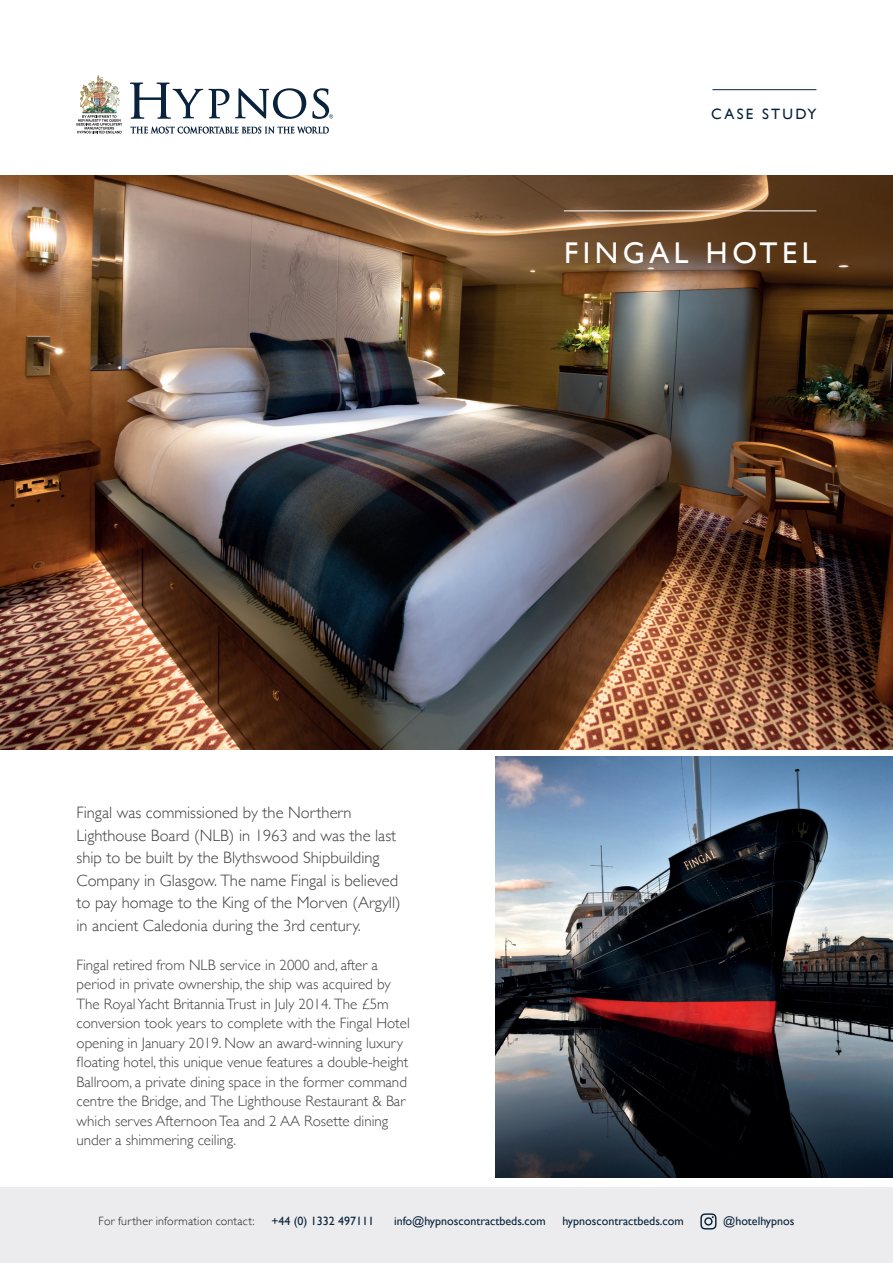
<style>
.page{position:relative;width:893px;height:1263px;background:#fff}
.page>*{position:absolute;margin:0;border:0;box-sizing:border-box;transform-origin:0 0}
.t1{font:30px "Gill Sans";letter-spacing:.15em;color:#fff}
.t2{font:300 16.5px/22.5px "Gill Sans";color:#3e3e3f}
.t3{font:300 15px/19.5px "Gill Sans";color:#3e3e3f}
.t4{font:15px "Gill Sans";letter-spacing:.15em;color:#0a233c}
.t5{font:12px "Gill Sans";color:#0a233c}
.t6{font:300 12px "Gill Sans";letter-spacing:.02em;color:#231f20}
</style>
<div class="page">
<div style="left:0;top:1187px;width:893px;height:76px;background:#ececee"></div>
<img style="left:80px;top:75px;width:40px;height:38px">
<svg style="left:130px;top:83px;width:99px;height:36px"></svg>
<svg style="left:235px;top:88px;width:71px;height:31px"></svg>
<svg style="left:312px;top:88px;width:21px;height:31px"></svg>
<svg style="left:131px;top:126px;width:198px;height:8px"></svg>
<svg style="left:77px;top:115px;width:45px;height:18px"></svg>
<svg style="left:700px;top:1213px;width:16px;height:16px"></svg>
<img style="left:0;top:175px;width:893px;height:574px">
<hr style="left:564px;top:210px;width:252px;height:1px;background:#fff">
<hr style="left:712px;top:89px;width:104px;height:1px;background:#0a233c">
<img style="left:495px;top:757px;width:398px;height:421px">
<p class="t4" style="left:711px;top:105px;width:107px">CASE STUDY</p>
<h1 class="t1" style="left:564px;top:235px;width:254px">FINGAL HOTEL</h1>
<p class="t2" style="left:77px;top:801px;width:326px">Fingal was commissioned by the Northern Lighthouse Board (NLB) in 1963 and was the last ship to be built by the Blythswood Shipbuilding Company in Glasgow. The name Fingal is believed to pay homage to the King of the Morven (Argyll) in ancient Caledonia during the 3rd century.</p>
<p class="t3" style="left:77px;top:954px;width:335px">Fingal retired from NLB service in 2000 and, after a period in private ownership, the ship was acquired by The Royal Yacht Britannia Trust in July 2014. The £5m conversion took years to complete with the Fingal Hotel opening in January 2019. Now an award-winning luxury floating hotel, this unique venue features a double-height Ballroom, a private dining space in the former command centre the Bridge, and The Lighthouse Restaurant &amp; Bar which serves Afternoon Tea and 2 AA Rosette dining under a shimmering ceiling.</p>
<p class="t6" style="left:99px;top:1212px;width:158px">For further information contact:</p>
<p class="t5" style="left:271px;top:1214px;width:104px">+44 (0) 1332 497111</p>
<p class="t5" style="left:394px;top:1214px;width:153px">info@hypnoscontractbeds.com</p>
<p class="t5" style="left:562px;top:1214px;width:123px">hypnoscontractbeds.com</p>
<p class="t5" style="left:723px;top:1214px;width:73px">@hotelhypnos</p>
</div>
